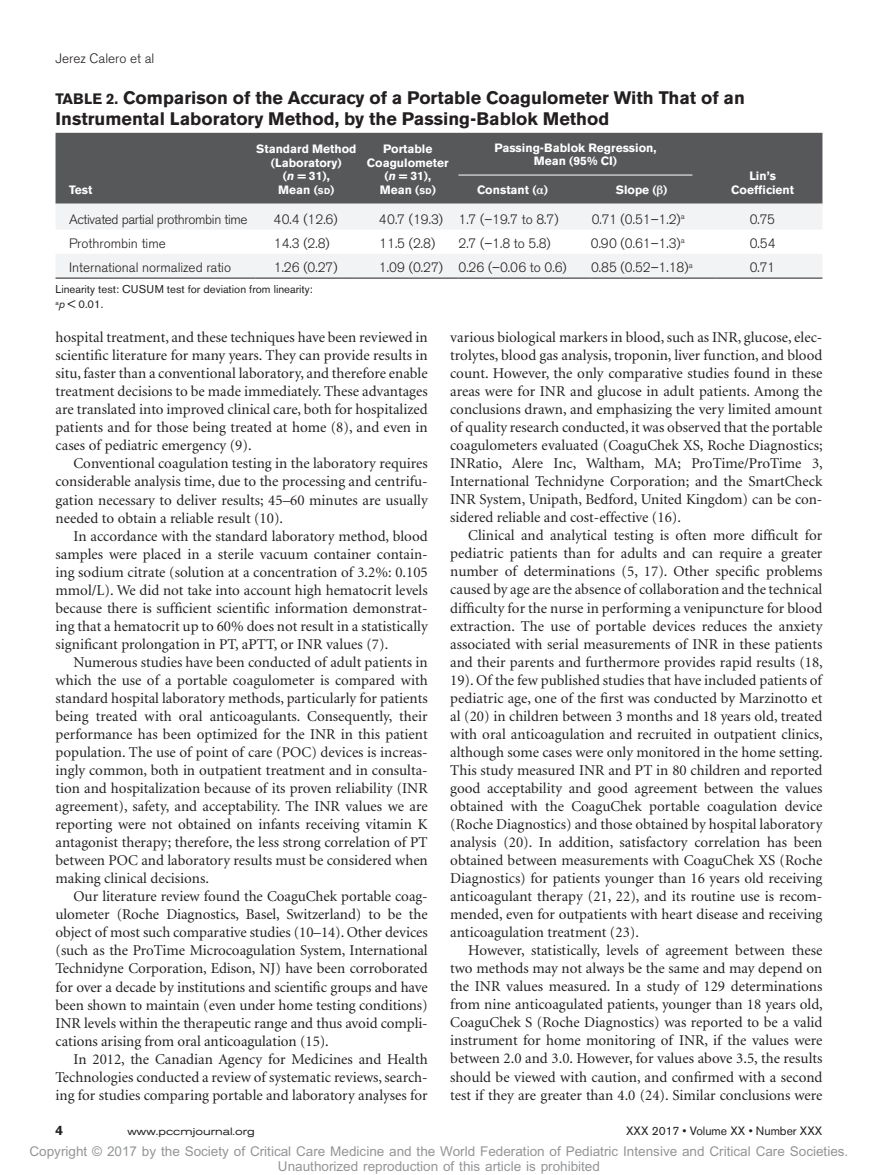
<style>
.page{position:relative;width:878px;height:1175px;background:#fff}
.page>*{position:absolute;margin:0;border:0;box-sizing:border-box;transform-origin:0 0}
.t1{font:700 18px/21px "Akzidenz Grotesk BE";color:#231f20}
.t2{font:15px/18px "Minion";color:#231f20;text-align:justify}
.t3{font:300 13.5px "Akzidenz Grotesk BE";color:#231f20}
.t4{font:13.5px/15px "Arial MT Std";color:#939598;text-align:center}
.t5{font:300 13.5px "Akzidenz Grotesk BE";letter-spacing:-.025em;color:#231f20}
.t6{font:700 13.5px "Akzidenz Grotesk BE";color:#231f20}
.t7{font:700 12px/13.5px "Akzidenz Grotesk BE";color:#fff;text-align:center}
.t8{font:12px "Akzidenz Grotesk BE";color:#231f20}
.t9{font:11.25px/15px "Akzidenz Grotesk BE";color:#231f20}
.t10{font:expanded 10.5px "Akzidenz Grotesk BE";color:#231f20}
.s1{font-size:15px}
.s2{font-style:italic}
.s3{font-size:8.4px}
.s4{font-family:"Gandhari Unicode"}
</style>
<div class="page">
<div style="left:56px;top:133px;width:766px;height:71px;background:#57585a"></div>
<svg style="left:56px;top:204px;width:766px;height:74px;fill:#f2f3f4"></svg>
<hr style="left:56px;top:278px;width:199px;height:1px;background:#231f20">
<hr style="left:255px;top:278px;width:102px;height:1px;background:#231f20">
<hr style="left:357px;top:278px;width:101px;height:1px;background:#231f20">
<hr style="left:458px;top:278px;width:132px;height:1px;background:#231f20">
<hr style="left:590px;top:278px;width:126px;height:1px;background:#231f20">
<hr style="left:716px;top:278px;width:106px;height:1px;background:#231f20">
<hr style="left:458px;top:175px;width:234px;height:1px;background:#fff">
<p class="t3" style="left:56px;top:51px;width:100px">Jerez Calero et al</p>
<p class="t1" style="left:55px;top:87px;width:691px"><span class="s1">TABLE 2.</span> Comparison of the Accuracy of a Portable Coagulometer With That of an<br>Instrumental Laboratory Method, by the Passing-Bablok Method</p>
<p class="t7" style="left:69px;top:183px;width:25px">Test</p>
<p class="t7" style="left:256px;top:143px;width:102px">Standard Method (Laboratory)<br>(<span class="s2">n</span> = 31),<br>Mean (<span class="s3">sd</span>)</p>
<p class="t7" style="left:367px;top:143px;width:83px">Portable<br>Coagulometer (<span class="s2">n</span> = 31),<br>Mean (<span class="s3">sd</span>)</p>
<p class="t7" style="left:494px;top:141px;width:163px">Passing-Bablok Regression,<br>Mean (95% CI)</p>
<p class="t7" style="left:749px;top:170px;width:28px">Lin’s</p>
<p class="t7" style="left:477px;top:183px;width:73px">Constant (<span class="s4">α</span>)</p>
<p class="t7" style="left:615px;top:183px;width:53px">Slope (<span class="s4">β</span>)</p>
<p class="t7" style="left:731px;top:183px;width:64px">Coefficient</p>
<p class="t5" style="left:69px;top:211px;width:180px">Activated partial prothrombin time</p>
<p class="t3" style="left:273px;top:211px;width:66px">40.4 (12.6)</p>
<p class="t3" style="left:379px;top:211px;width:181px">40.7 (19.3) 1.7 (–19.7 to 8.7)</p>
<p class="t3" style="left:591px;top:211px;width:95px">0.71 (0.51–1.2)<sup>a</sup></p>
<p class="t3" style="left:749px;top:211px;width:27px">0.75</p>
<p class="t3" style="left:69px;top:235px;width:98px">Prothrombin time</p>
<p class="t3" style="left:274px;top:235px;width:57px">14.3 (2.8)</p>
<p class="t3" style="left:379px;top:235px;width:57px">11.5 (2.8)</p>
<p class="t3" style="left:458px;top:235px;width:94px">2.7 (–1.8 to 5.8)</p>
<p class="t3" style="left:590px;top:235px;width:95px">0.90 (0.61–1.3)<sup>a</sup></p>
<p class="t3" style="left:749px;top:235px;width:27px">0.54</p>
<p class="t3" style="left:69px;top:260px;width:164px">International normalized ratio</p>
<p class="t3" style="left:274px;top:260px;width:65px">1.26 (0.27)</p>
<p class="t3" style="left:379px;top:260px;width:189px">1.09 (0.27) 0.26 (–0.06 to 0.6)</p>
<p class="t3" style="left:591px;top:260px;width:103px">0.85 (0.52–1.18)<sup>a</sup></p>
<p class="t3" style="left:749px;top:260px;width:27px">0.71</p>
<p class="t9" style="left:56px;top:282px;width:259px">Linearity test: CUSUM test for deviation from linearity: <sup>a</sup><span class="s2">p</span> &lt; 0.01.</p>
<p class="t2" style="left:56px;top:329px;width:374px">hospital treatment, and these techniques have been reviewed in scientific literature for many years. They can provide results in situ, faster than a conventional laboratory, and therefore enable treatment decisions to be made immediately. These advantages are translated into improved clinical care, both for hospitalized patients and for those being treated at home (8), and even in cases of pediatric emergency (9).</p>
<p class="t2" style="left:56px;top:455px;width:374px;text-indent:18px">Conventional coagulation testing in the laboratory requires considerable analysis time, due to the processing and centrifu&shy;gation necessary to deliver results; 45–60 minutes are usually needed to obtain a reliable result (10).</p>
<p class="t2" style="left:56px;top:527px;width:374px;text-indent:18px">In accordance with the standard laboratory method, blood samples were placed in a sterile vacuum container contain&shy;ing sodium citrate (solution at a concentration of 3.2%: 0.105 mmol/L). We did not take into account high hematocrit levels because there is sufficient scientific information demonstrat&shy;ing that a hematocrit up to 60% does not result in a statistically significant prolongation in PT, aPTT, or INR values (7).</p>
<p class="t2" style="left:56px;top:653px;width:374px;text-indent:18px">Numerous studies have been conducted of adult patients in which the use of a portable coagulometer is compared with standard hospital laboratory methods, particularly for patients being treated with oral anticoagulants. Consequently, their performance has been optimized for the INR in this patient population. The use of point of care (POC) devices is increas&shy;ingly common, both in outpatient treatment and in consulta&shy;tion and hospitalization because of its proven reliability (INR agreement), safety, and acceptability. The INR values we are reporting were not obtained on infants receiving vitamin K antagonist therapy; therefore, the less strong correlation of PT between POC and laboratory results must be considered when making clinical decisions.</p>
<p class="t2" style="left:56px;top:888px;width:374px;text-indent:18px">Our literature review found the CoaguChek portable coag&shy;ulometer (Roche Diagnostics, Basel, Switzerland) to be the object of most such comparative studies (10–14). Other devices (such as the ProTime Microcoagulation System, International Technidyne Corporation, Edison, NJ) have been corroborated for over a decade by institutions and scientific groups and have been shown to maintain (even under home testing conditions)<br>INR levels within the therapeutic range and thus avoid compli&shy;cations arising from oral anticoagulation (15).</p>
<p class="t2" style="left:56px;top:1050px;width:374px;text-indent:18px">In 2012, the Canadian Agency for Medicines and Health Technologies conducted a review of systematic reviews, search&shy;ing for studies comparing portable and laboratory analyses for</p>
<p class="t2" style="left:450px;top:329px;width:374px">various biological markers in blood, such as INR, glucose, elec&shy;trolytes, blood gas analysis, troponin, liver function, and blood count. However, the only comparative studies found in these areas were for INR and glucose in adult patients. Among the conclusions drawn, and emphasizing the very limited amount of quality research conducted, it was observed that the portable coagulometers evaluated (CoaguChek XS, Roche Diagnostics; INRatio, Alere Inc, Waltham, MA; ProTime/ProTime 3, International Technidyne Corporation; and the SmartCheck INR System, Unipath, Bedford, United Kingdom) can be con&shy;sidered reliable and cost-effective (16).</p>
<p class="t2" style="left:450px;top:527px;width:374px;text-indent:18px">Clinical and analytical testing is often more difficult for pediatric patients than for adults and can require a greater number of determinations (5, 17). Other specific problems caused by age are the absence of collaboration and the technical difficulty for the nurse in performing a venipuncture for blood extraction. The use of portable devices reduces the anxiety associated with serial measurements of INR in these patients and their parents and furthermore provides rapid results (18, 19). Of the few published studies that have included patients of pediatric age, one of the first was conducted by Marzinotto et al (20) in children between 3 months and 18 years old, treated with oral anticoagulation and recruited in outpatient clinics, although some cases were only monitored in the home setting.<br>This study measured INR and PT in 80 children and reported good acceptability and good agreement between the values obtained with the CoaguChek portable coagulation device (Roche Diagnostics) and those obtained by hospital laboratory analysis (20). In addition, satisfactory correlation has been obtained between measurements with CoaguChek XS (Roche Diagnostics) for patients younger than 16 years old receiving anticoagulant therapy (21, 22), and its routine use is recom&shy;mended, even for outpatients with heart disease and receiving anticoagulation treatment (23).</p>
<p class="t2" style="left:450px;top:942px;width:374px;text-indent:18px">However, statistically, levels of agreement between these two methods may not always be the same and may depend on the INR values measured. In a study of 129 determinations from nine anticoagulated patients, younger than 18 years old, CoaguChek S (Roche Diagnostics) was reported to be a valid instrument for home monitoring of INR, if the values were between 2.0 and 3.0. However, for values above 3.5, the results should be viewed with caution, and confirmed with a second test if they are greater than 4.0 (24). Similar conclusions were</p>
<p class="t6" style="left:56px;top:1122px;width:9px">4</p>
<p class="t10" style="left:128px;top:1125px;width:129px">www.pccmjournal.org</p>
<p class="t8" style="left:626px;top:1123px;width:198px">XXX 2017 • Volume XX • Number XXX</p>
<p class="t4" style="left:29px;top:1144px;width:820px">Copyright © 2017 by the Society of Critical Care Medicine and the World Federation of Pediatric Intensive and Critical Care Societies.<br>Unauthorized reproduction of this article is prohibited</p>
</div>
